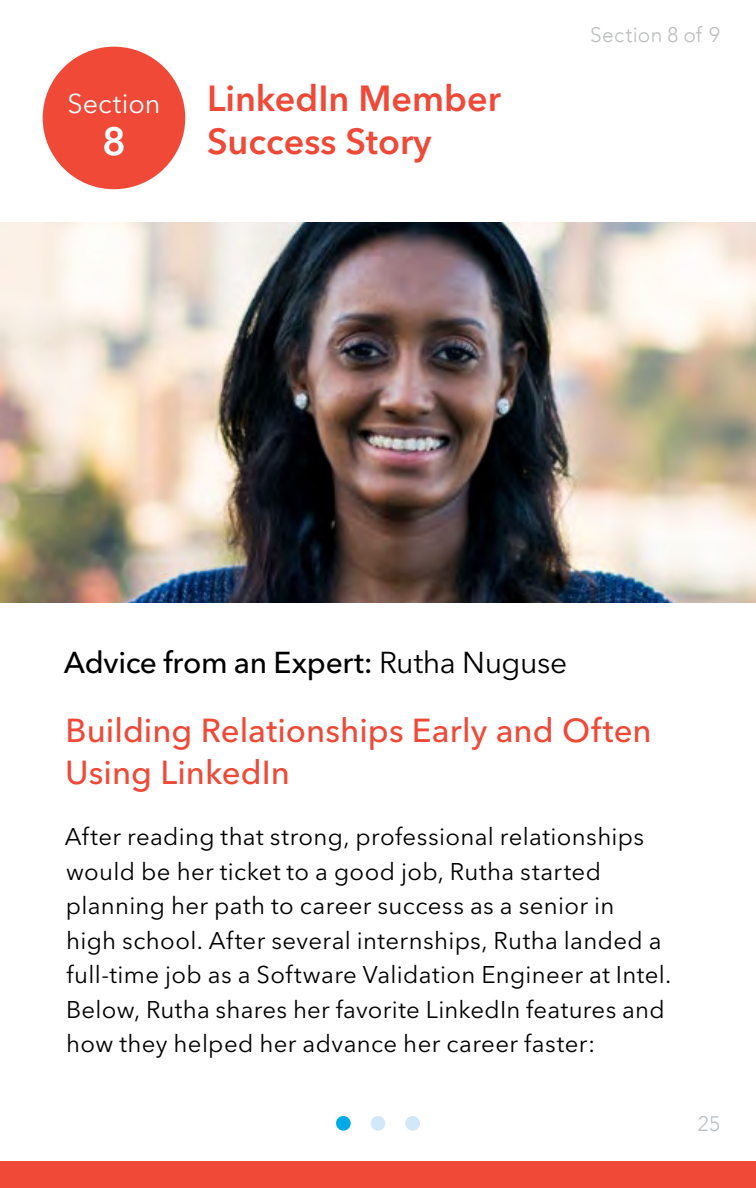
<style>
.page{position:relative;width:756px;height:1188px;background:#fff}
.page>*{position:absolute;margin:0;border:0;box-sizing:border-box;transform-origin:0 0}
.t1{font:600 39px "Avenir Next LT Pro";color:#fff}
.t2{font:600 36px/43.2px "Avenir Next LT Pro";color:#f04937}
.t3{font:500 33px/42px "Avenir Next LT Pro";color:#f04937}
.t4{font:500 30px "Avenir Next LT Pro";letter-spacing:-.01em;color:#000}
.t5{font:27px "Avenir Next LT Pro";letter-spacing:.005em;color:#fff}
.t6{font:24px/34.5px "Avenir Next LT Pro";letter-spacing:.015em;color:#000}
.t7{font:300 21px "Avenir";letter-spacing:.015em;color:#bcbec0}
.t8{font:300 21px "Avenir";color:#bac1c5}
.s1{font-weight:400}
</style>
<div class="page">
<div style="left:0;top:1161px;width:756px;height:27px;background:#f04937"></div>
<div style="left:43px;top:47px;width:142px;height:142px;background:#f04937;border-radius:50%"></div>
<div style="left:405px;top:1116px;width:15px;height:15px;background:#d1e8f8;border-radius:50%"></div>
<div style="left:371px;top:1116px;width:14px;height:15px;background:#d1e8f8;border-radius:50%"></div>
<div style="left:336px;top:1116px;width:15px;height:15px;background:#00aae7;border-radius:50%"></div>
<img style="left:0;top:222px;width:756px;height:380px">
<p class="t5" style="left:67px;top:88px;width:95px">Section</p>
<h1 class="t1" style="left:102px;top:118px;width:25px">8</h1>
<h2 class="t2" style="left:207px;top:77px;width:295px">LinkedIn Member<br>Success Story</h2>
<p class="t7" style="left:590px;top:23px;width:131px">Section 8 of 9</p>
<p class="t4" style="left:64px;top:644px;width:505px">Advice from an Expert: <span class="s1">Rutha Nuguse</span></p>
<h3 class="t3" style="left:65px;top:709px;width:588px">Building Relationships Early and Often<br>Using LinkedIn</h3>
<p class="t6" style="left:65px;top:820px;width:608px">After reading that strong, professional relationships would be her ticket to a good job, Rutha started planning her path to career success as a senior in<br>high school. After several internships, Rutha landed a full-time job as a Software Validation Engineer at Intel.<br>Below, Rutha shares her favorite LinkedIn features and how they helped her advance her career faster:</p>
<p class="t8" style="left:698px;top:1111px;width:24px">25</p>
</div>
